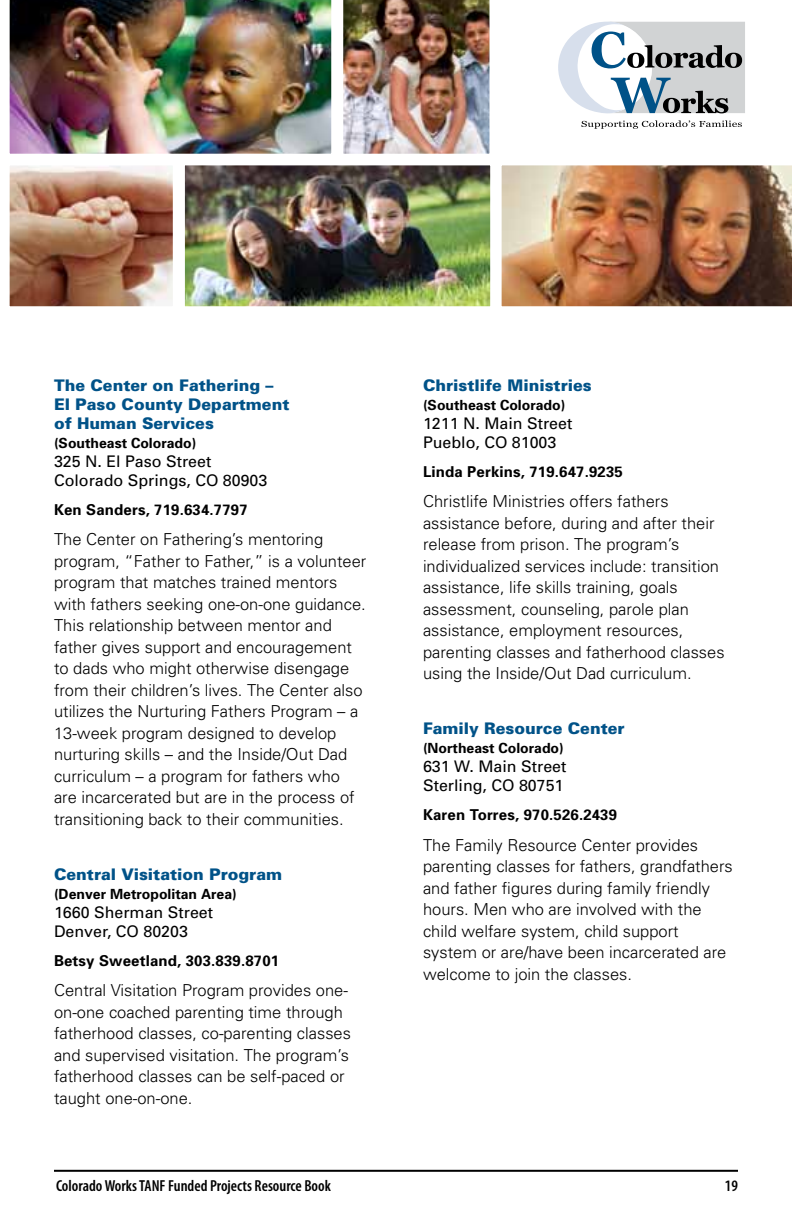
<style>
.page{position:relative;width:792px;height:1224px;background:#fff}
.page>*{position:absolute;margin:0;border:0;box-sizing:border-box;transform-origin:0 0}
.t1{font:300 16.4px/21.4px "Univers";color:#000}
.t2{font:16px/19px "Univers";color:#000}
.t3{font:900 16px/19px "Univers";color:#005288}
.t4{font:600 condensed 16px "Myriad Pro";color:#000}
.t5{font:700 15px "Univers";letter-spacing:.01em;color:#000}
.t6{font:700 14px "Univers";color:#000}
</style>
<div class="page">
<hr style="left:54px;top:1170px;width:684px;height:2px;background:#000">
<img style="left:186px;top:166px;width:303px;height:139px">
<div style="left:181px;top:161px;width:313px;height:149px;border:4px solid #fff"></div>
<img style="left:11px;top:166px;width:161px;height:139px">
<div style="left:6px;top:161px;width:171px;height:149px;border:4px solid #fff"></div>
<img style="left:501px;top:165px;width:291px;height:142px">
<svg style="left:558px;top:21px;width:187px;height:93px"></svg>
<svg style="left:582px;top:120px;width:160px;height:9px"></svg>
<img style="left:9px;top:0;width:323px;height:154px">
<img style="left:343px;top:0;width:147px;height:154px">
<p class="t3" style="left:54px;top:375px;width:237px">The Center on Fathering –<br>El Paso County Department of Human Services</p>
<p class="t6" style="left:54px;top:434px;width:144px">(Southeast Colorado)</p>
<p class="t2" style="left:54px;top:451px;width:215px">325 N. El Paso Street<br>Colorado Springs, CO 80903</p>
<p class="t5" style="left:54px;top:500px;width:195px">Ken Sanders, 719.634.7797</p>
<p class="t1" style="left:54px;top:528px;width:314px">The Center on Fathering’s mentoring program, “Father to Father,” is a volunteer program that matches trained mentors with fathers seeking one-on-one guidance.<br>This relationship between mentor and father gives support and encouragement to dads who might otherwise disengage from their children’s lives. The Center also utilizes the Nurturing Fathers Program – a 13-week program designed to develop nurturing skills – and the Inside/Out Dad curriculum – a program for fathers who are incarcerated but are in the process of transitioning back to their communities.</p>
<p class="t3" style="left:54px;top:864px;width:230px">Central Visitation Program</p>
<p class="t6" style="left:54px;top:885px;width:184px">(Denver Metropolitan Area)</p>
<p class="t2" style="left:54px;top:902px;width:161px">1660 Sherman Street<br>Denver, CO 80203</p>
<p class="t5" style="left:54px;top:951px;width:227px">Betsy Sweetland, 303.839.8701</p>
<p class="t1" style="left:54px;top:979px;width:299px">Central Visitation Program provides one&shy;on-one coached parenting time through fatherhood classes, co-parenting classes and supervised visitation. The program’s fatherhood classes can be self-paced or taught one-on-one.</p>
<p class="t3" style="left:423px;top:375px;width:170px">Christlife Ministries</p>
<p class="t6" style="left:423px;top:396px;width:144px">(Southeast Colorado)</p>
<p class="t2" style="left:423px;top:413px;width:151px">1211 N. Main Street<br>Pueblo, CO 81003</p>
<p class="t5" style="left:423px;top:462px;width:201px">Linda Perkins, 719.647.9235</p>
<p class="t1" style="left:423px;top:490px;width:303px">Christlife Ministries offers fathers assistance before, during and after their release from prison. The program’s individualized services include: transition assistance, life skills training, goals assessment, counseling, parole plan assistance, employment resources, parenting classes and fatherhood classes using the Inside/Out Dad curriculum.</p>
<p class="t3" style="left:423px;top:718px;width:203px">Family Resource Center</p>
<p class="t6" style="left:423px;top:739px;width:142px">(Northeast Colorado)</p>
<p class="t2" style="left:423px;top:757px;width:145px">631 W. Main Street<br>Sterling, CO 80751</p>
<p class="t5" style="left:423px;top:805px;width:196px">Karen Torres, 970.526.2439</p>
<p class="t1" style="left:423px;top:834px;width:311px">The Family Resource Center provides parenting classes for fathers, grandfathers and father figures during family friendly hours. Men who are involved with the child welfare system, child support system or are/have been incarcerated are welcome to join the classes.</p>
<p class="t4" style="left:56px;top:1177px;width:276px">Colorado Works TANF Funded Projects Resource Book</p>
<p class="t4" style="left:725px;top:1177px;width:15px">19</p>
</div>
